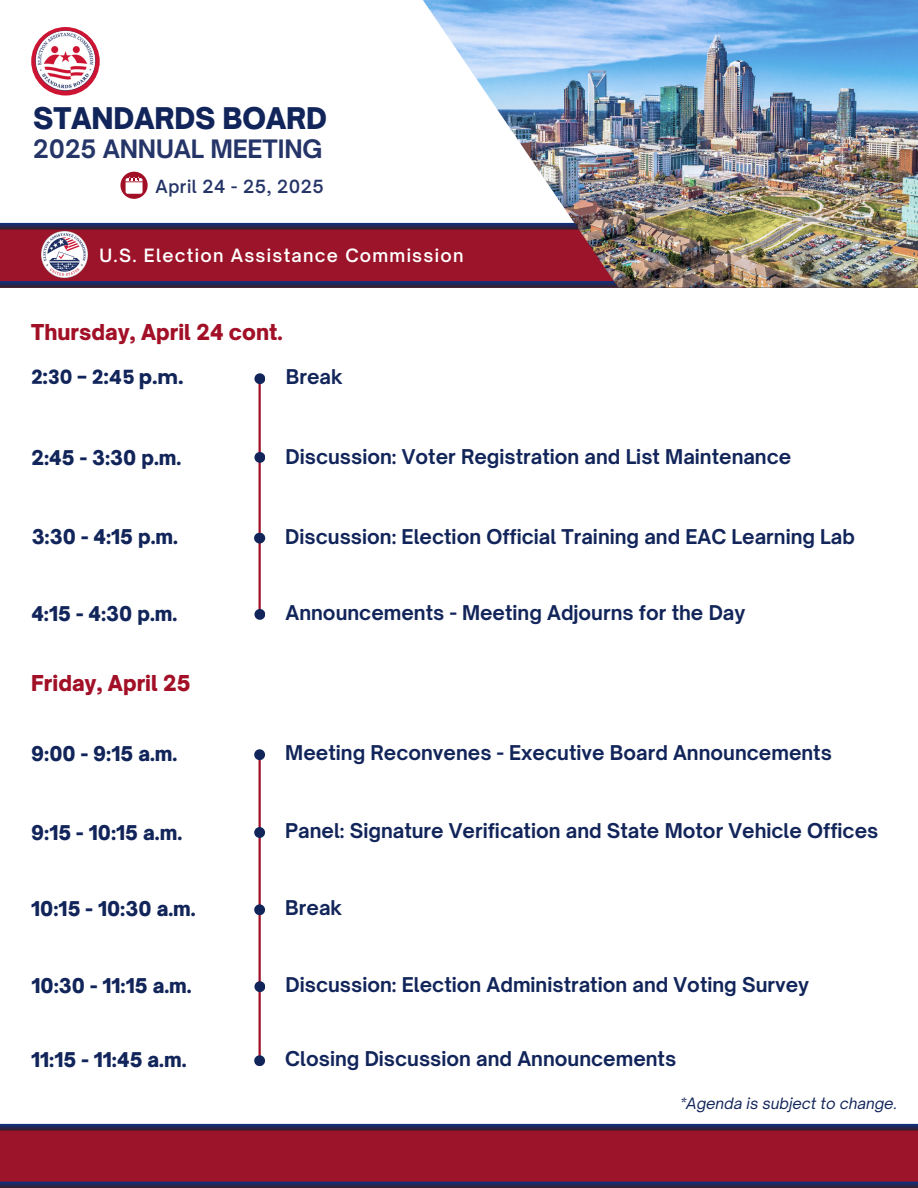
<style>
.page{position:relative;width:918px;height:1188px;background:#fff}
.page>*{position:absolute;margin:0;border:0;box-sizing:border-box;transform-origin:0 0}
.t1{font:900 28.65px "Open Sauce One";letter-spacing:-.005em;color:#12255a}
.t2{font:700 24.3px "Open Sauce One";letter-spacing:-.005em;color:#253567}
.t3{font:900 21px "Open Sauce One";color:#a21027}
.t4{font:700 19.5px "Open Sauce One";color:#12255a}
.t5{font:900 19.5px "Open Sauce One";color:#12255a}
.t6{font:700 19.5px "Poppins";color:#12255a}
.t7{font:600 17.55px "Open Sauce One";letter-spacing:.07em;color:#fff}
.t8{font:600 17.4px "Open Sauce One";letter-spacing:.03em;color:#253567}
.t9{font:italic 15px "Open Sauce One";color:#12255a}
</style>
<div class="page">
<div style="left:0;top:230px;width:390px;height:51px;background:#9c1429"></div>
<svg style="left:0;top:281px;width:390px;height:7px;background:#272752"></svg>
<svg style="left:0;top:223px;width:390px;height:7px;background:#292550"></svg>
<img style="left:390px;top:0;width:528px;height:288px">
<svg style="left:120px;top:172px;width:27px;height:27px"></svg>
<img style="left:42px;top:232px;width:46px;height:46px">
<svg style="left:31px;top:27px;width:69px;height:69px"></svg>
<img style="left:35px;top:31px;width:61px;height:60px;border-radius:50%">
<hr style="left:259px;top:377px;width:2px;height:238px;background:#a21027">
<div style="left:254px;top:373px;width:11px;height:11px;background:#12255a;border-radius:50%"></div>
<div style="left:254px;top:533px;width:11px;height:11px;background:#12255a;border-radius:50%"></div>
<div style="left:254px;top:452px;width:11px;height:11px;background:#12255a;border-radius:50%"></div>
<div style="left:254px;top:609px;width:11px;height:11px;background:#12255a;border-radius:50%"></div>
<hr style="left:259px;top:756px;width:2px;height:306px;background:#a21027">
<div style="left:254px;top:904px;width:11px;height:11px;background:#12255a;border-radius:50%"></div>
<div style="left:254px;top:827px;width:11px;height:11px;background:#12255a;border-radius:50%"></div>
<div style="left:254px;top:1055px;width:11px;height:11px;background:#12255a;border-radius:50%"></div>
<div style="left:254px;top:981px;width:11px;height:11px;background:#12255a;border-radius:50%"></div>
<div style="left:254px;top:749px;width:11px;height:11px;background:#12255a;border-radius:50%"></div>
<div style="left:0;top:1131px;width:918px;height:51px;background:#9c1429"></div>
<svg style="left:0;top:1182px;width:918px;height:6px;background:#222753"></svg>
<svg style="left:0;top:1124px;width:918px;height:7px;background:#292550"></svg>
<p class="t1" style="left:33px;top:100px;width:295px">STANDARDS BOARD</p>
<p class="t2" style="left:33px;top:133px;width:291px">2025 ANNUAL MEETING</p>
<p class="t8" style="left:156px;top:176px;width:170px">April 24 - 25, 2025</p>
<p class="t7" style="left:99px;top:245px;width:366px">U.S. Election Assistance Commission</p>
<p class="t3" style="left:31px;top:319px;width:253px">Thursday, April 24 cont.</p>
<p class="t6" style="left:31px;top:363px;width:154px">2:30 - 2:45 p.m.</p>
<p class="t4" style="left:286px;top:365px;width:58px">Break</p>
<p class="t5" style="left:31px;top:445px;width:152px">2:45 - 3:30 p.m.</p>
<p class="t4" style="left:286px;top:445px;width:507px">Discussion: Voter Registration and List Maintenance</p>
<p class="t5" style="left:32px;top:525px;width:148px">3:30 - 4:15 p.m.</p>
<p class="t4" style="left:285px;top:524px;width:571px">Discussion: Election Official Training and EAC Learning Lab</p>
<p class="t5" style="left:31px;top:601px;width:148px">4:15 - 4:30 p.m.</p>
<p class="t4" style="left:286px;top:601px;width:461px">Announcements - Meeting Adjourns for the Day</p>
<p class="t3" style="left:31px;top:670px;width:161px">Friday, April 25</p>
<p class="t5" style="left:31px;top:742px;width:148px">9:00 - 9:15 a.m.</p>
<p class="t4" style="left:285px;top:741px;width:548px">Meeting Reconvenes - Executive Board Announcements</p>
<p class="t5" style="left:31px;top:820px;width:152px">9:15 - 10:15 a.m.</p>
<p class="t4" style="left:285px;top:819px;width:595px">Panel: Signature Verification and State Motor Vehicle Offices</p>
<p class="t5" style="left:31px;top:897px;width:166px">10:15 - 10:30 a.m.</p>
<p class="t4" style="left:285px;top:896px;width:58px">Break</p>
<p class="t5" style="left:31px;top:974px;width:162px">10:30 - 11:15 a.m.</p>
<p class="t4" style="left:286px;top:973px;width:525px">Discussion: Election Administration and Voting Survey</p>
<p class="t5" style="left:31px;top:1048px;width:157px">11:15 - 11:45 a.m.</p>
<p class="t4" style="left:285px;top:1047px;width:392px">Closing Discussion and Announcements</p>
<p class="t9" style="left:680px;top:1094px;width:219px">*Agenda is subject to change.</p>
</div>
